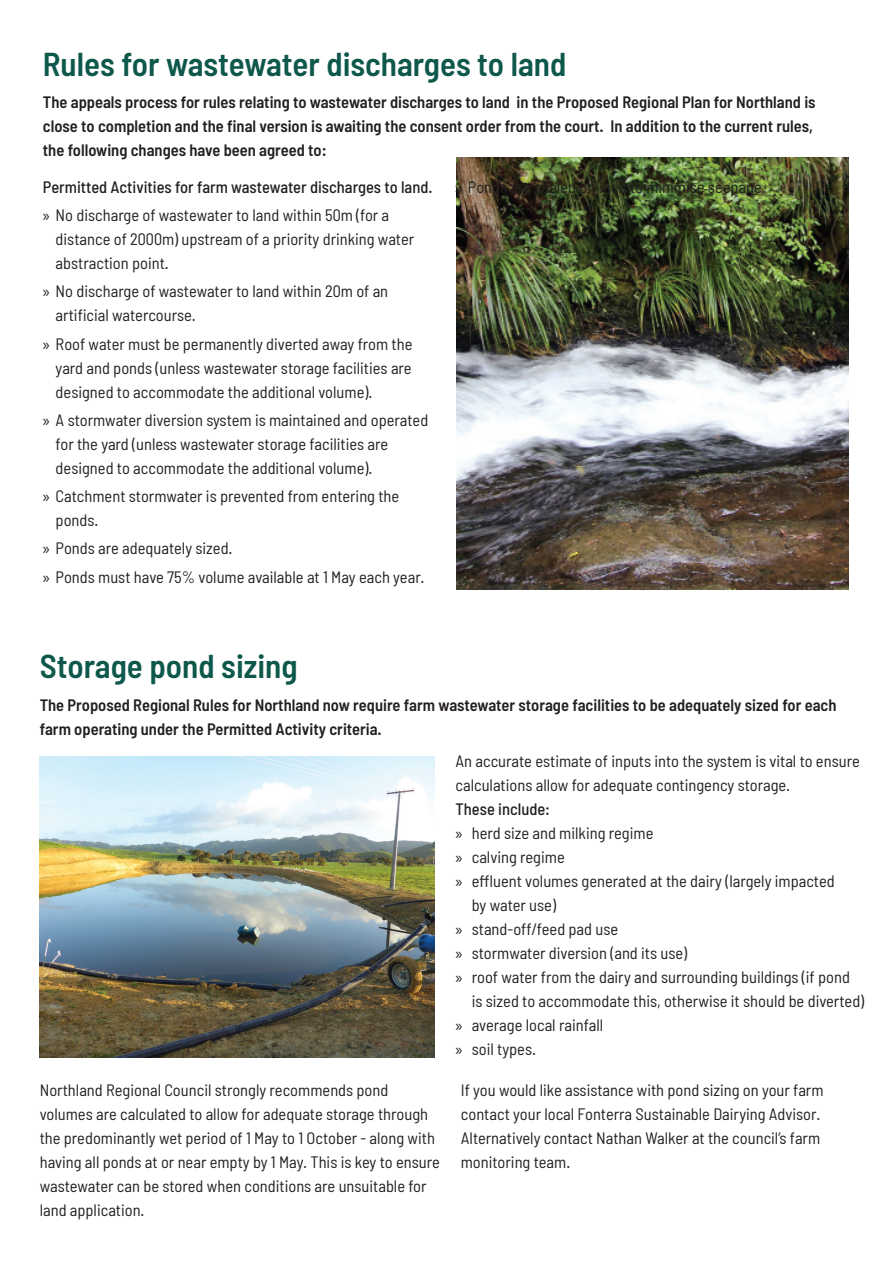
<style>
.page{position:relative;width:893px;height:1263px;background:#fff}
.page>*{position:absolute;margin:0;border:0;box-sizing:border-box;transform-origin:0 0}
.t1{font:600 semi-condensed 33px "Barlow";color:#0d584b}
.t2{font:semi-condensed 16.5px/24px "Barlow";color:#231f20}
.t3{font:600 semi-condensed 16.5px/24px "Barlow";color:#231f20}
.t4{font:500 semi-condensed 16.5px/28.2px "Barlow";color:#231f20}
.s1{font-family:"Myriad Pro";font-weight:400;font-stretch:normal}
.s2{font-weight:400}
.s3{font-family:"Myriad Pro";font-stretch:normal}
</style>
<div class="page">
<img style="left:40px;top:757px;width:394px;height:300px">
<img style="left:457px;top:157px;width:392px;height:433px">
<h1 class="t1" style="left:43px;top:43px;width:525px">Rules for wastewater discharges to land</h1>
<p class="t3" style="left:43px;top:90px;width:774px">The appeals process for rules relating to wastewater discharges to land in the Proposed Regional Plan for Northland is close to completion and the final version is awaiting the consent order from the court. In addition to the current rules, the following changes have been agreed to:</p>
<p class="t4" style="left:43px;top:172px;width:391px">Permitted Activities for farm wastewater discharges to land. <span class="s1">»</span> <span class="s2">No discharge of wastewater to land within 50m (for a</span></p>
<p class="t2" style="left:56px;top:227px;width:360px">distance of 2000m) upstream of a priority drinking water abstraction point.</p>
<p class="t2" style="left:56px;top:279px;width:334px;text-indent:-13px"><span class="s3">»</span> No discharge of wastewater to land within 20m of an artificial watercourse.</p>
<p class="t2" style="left:56px;top:331px;width:358px;text-align:justify;text-indent:-13px"><span class="s3">»</span> Roof water must be permanently diverted away from the yard and ponds (unless wastewater storage facilities are designed to accommodate the additional volume).</p>
<p class="t2" style="left:56px;top:407px;width:374px;text-indent:-13px"><span class="s3">»</span> A stormwater diversion system is maintained and operated for the yard (unless wastewater storage facilities are designed to accommodate the additional volume).</p>
<p class="t2" style="left:56px;top:484px;width:345px;text-indent:-13px"><span class="s3">»</span> Catchment stormwater is prevented from entering the ponds.</p>
<p class="t2" style="left:43px;top:534px;width:383px;line-height:28.2px"><span class="s3">»</span> Ponds are adequately sized.<br><span class="s3">»</span> Ponds must have 75% volume available at 1 May each year.</p>
<p class="t2" style="left:455px;top:174px;width:312px"><span class="s3">»</span> Ponds are sealed or lined to minimise seepage.</p>
<h1 class="t1" style="left:40px;top:646px;width:259px">Storage pond sizing</h1>
<p class="t3" style="left:40px;top:692px;width:798px">The Proposed Regional Rules for Northland now require farm wastewater storage facilities to be adequately sized for each farm operating under the Permitted Activity criteria.</p>
<p class="t2" style="left:455px;top:749px;width:406px">An accurate estimate of inputs into the system is vital to ensure calculations allow for adequate contingency storage.</p>
<p class="t4" style="left:455px;top:795px;width:96px">These include:</p>
<p class="t2" style="left:455px;top:821px;width:199px"><span class="s3">»</span> herd size and milking regime</p>
<p class="t2" style="left:455px;top:845px;width:111px"><span class="s3">»</span> calving regime</p>
<p class="t2" style="left:455px;top:869px;width:381px"><span class="s3">»</span> effluent volumes generated at the dairy (largely impacted</p>
<p class="t2" style="left:472px;top:893px;width:86px">by water use)</p>
<p class="t2" style="left:455px;top:917px;width:164px"><span class="s3">»</span> stand-off/feed pad use</p>
<p class="t2" style="left:455px;top:941px;width:233px"><span class="s3">»</span> stormwater diversion (and its use)</p>
<p class="t2" style="left:455px;top:965px;width:396px"><span class="s3">»</span> roof water from the dairy and surrounding buildings (if pond</p>
<p class="t2" style="left:472px;top:989px;width:394px">is sized to accommodate this, otherwise it should be diverted)</p>
<p class="t2" style="left:455px;top:1013px;width:149px"><span class="s3">»</span> average local rainfall</p>
<p class="t2" style="left:455px;top:1037px;width:82px"><span class="s3">»</span> soil types.</p>
<p class="t2" style="left:40px;top:1078px;width:402px">Northland Regional Council strongly recommends pond volumes are calculated to allow for adequate storage through the predominantly wet period of 1 May to 1 October - along with having all ponds at or near empty by 1 May. This is key to ensure wastewater can be stored when conditions are unsuitable for land application.</p>
<p class="t2" style="left:461px;top:1078px;width:364px">If you would like assistance with pond sizing on your farm contact your local Fonterra Sustainable Dairying Advisor.<br>Alternatively contact Nathan Walker at the council’s farm monitoring team.</p>
</div>
